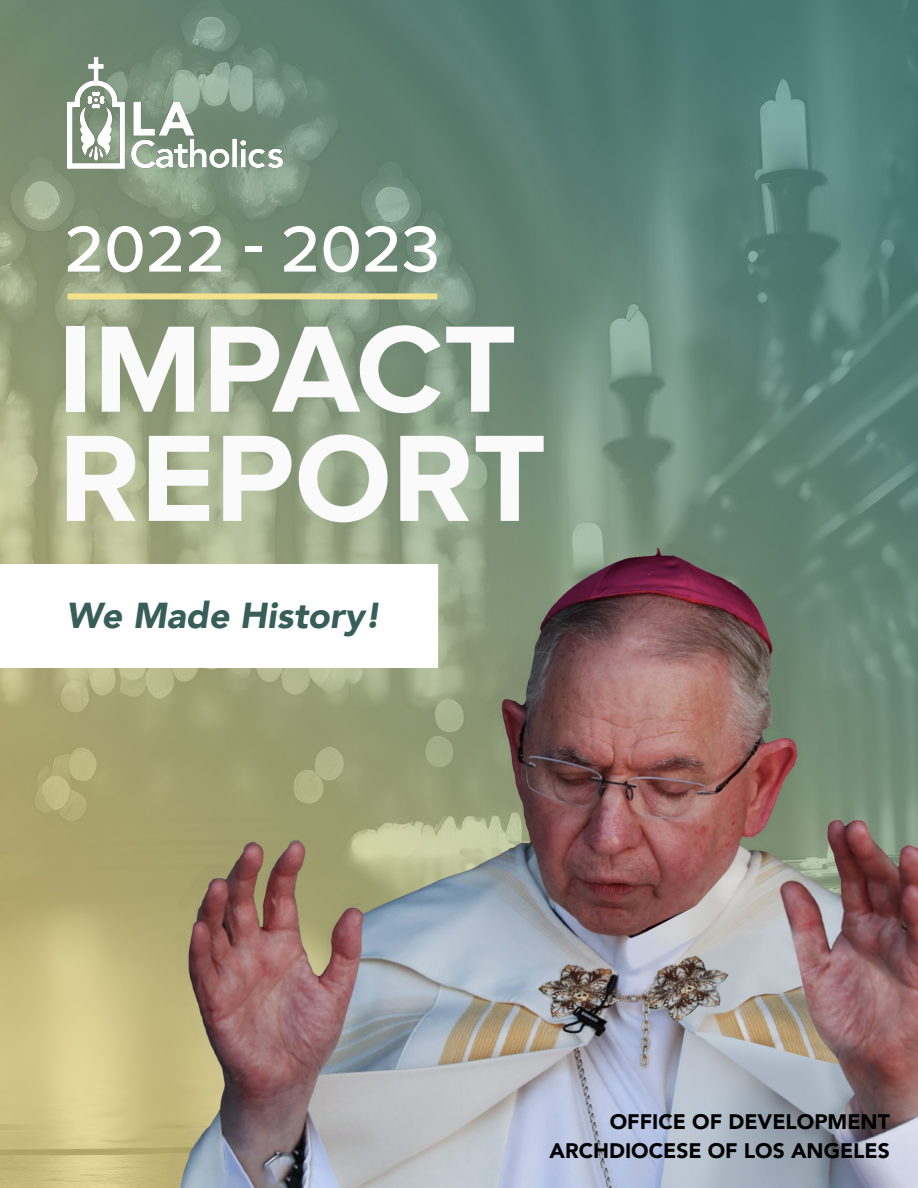
<style>
.page{position:relative;width:918px;height:1188px;background:#fff}
.page>*{position:absolute;margin:0;border:0;box-sizing:border-box;transform-origin:0 0}
.t1{font:700 127.5px "Proxima Nova";color:#fafafa}
.t2{font:500 67.5px "Proxima Nova";color:#fff}
.t3{font:italic 900 36px "Avenir";color:#385e5a}
.t4{font:900 21px "Avenir";color:#000}
</style>
<div class="page">
<img style="left:0;top:0;width:918px;height:1188px">
<img style="left:68px;top:57px;width:216px;height:120px">
<div style="left:429px;top:564px;width:9px;height:103px;background:#fff"></div>
<div style="left:68px;top:293px;width:369px;height:6px;background:#f4e18b"></div>
<div style="left:0;top:564px;width:437px;height:103px;background:#fff"></div>
<p class="t2" style="left:64px;top:199px;width:377px">2022 - 2023</p>
<p class="t1" style="left:58px;top:296px;width:460px">IMPACT</p>
<p class="t1" style="left:58px;top:405px;width:490px">REPORT</p>
<p class="t3" style="left:66px;top:586px;width:316px">We Made History!</p>
<p class="t4" style="left:610px;top:1104px;width:281px">OFFICE OF DEVELOPMENT</p>
<p class="t4" style="left:550px;top:1132px;width:342px">ARCHDIOCESE OF LOS ANGELES</p>
</div>
